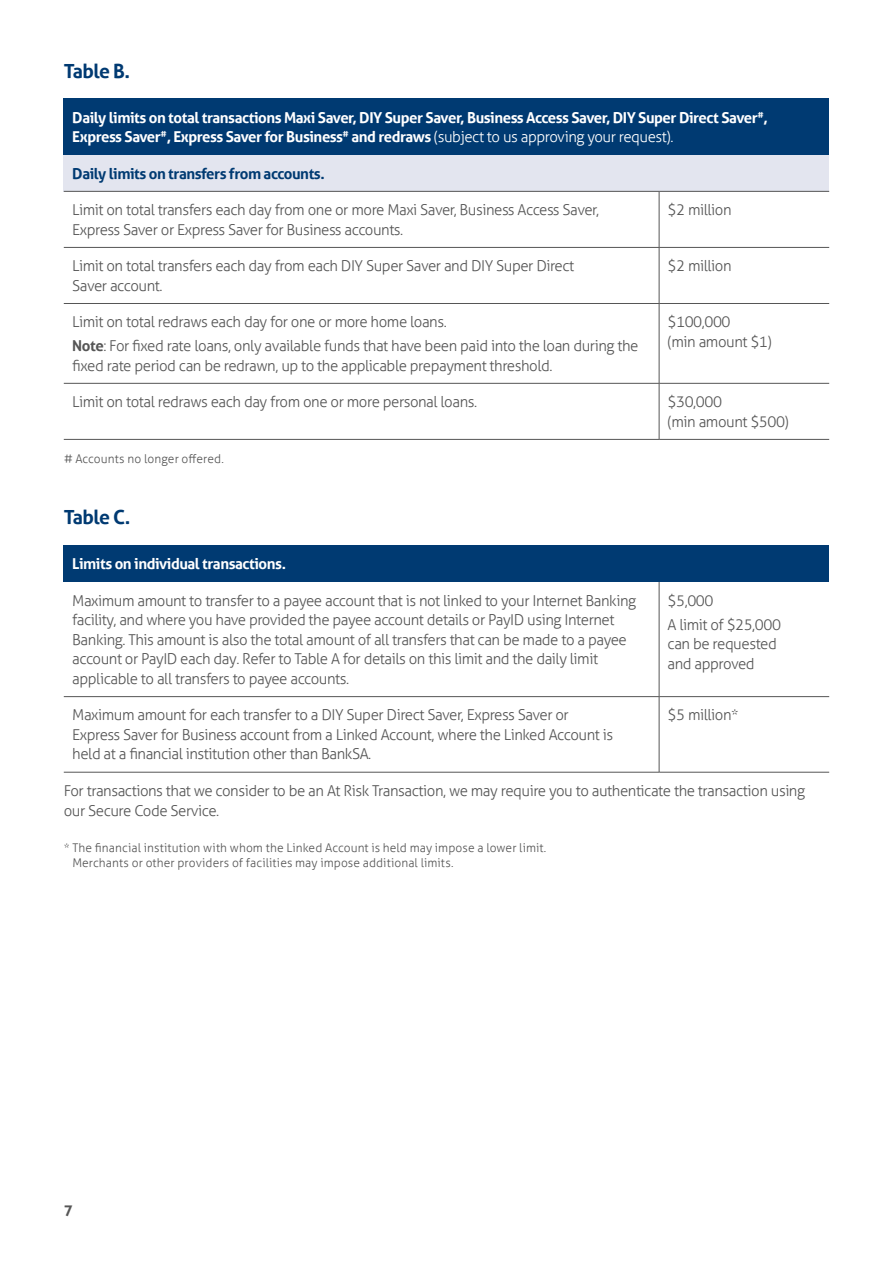
<style>
.page{position:relative;width:893px;height:1263px;background:#fff}
.page>*{position:absolute;margin:0;border:0;box-sizing:border-box;transform-origin:0 0}
.TH2{font:700 19.5px "Aller";letter-spacing:-.03em;color:#003a72}
.Table_Body{font:300 15px/19.5px "Aller";letter-spacing:-.03em;color:#565656}
.Table_Head{font:700 15px/19.5px "Aller";letter-spacing:-.03em;color:#fff}
.Table_Bold_Ocean{font:700 15px "Aller";letter-spacing:-.03em;color:#003a72}
.t1{font:700 15px "Aller";color:#565656}
.Footnotes{font:300 12px/15px "Aller";letter-spacing:.005em;color:#565656}
.s1{font-weight:300}
.s2{font-weight:700}
</style>
<div class="page">
<div style="left:64px;top:99px;width:765px;height:56px;background:#003a72"></div>
<div style="left:64px;top:155px;width:765px;height:36px;background:#e3e5ef"></div>
<hr style="left:64px;top:191px;width:595px;height:1px;background:#565656">
<hr style="left:659px;top:191px;width:170px;height:1px;background:#565656">
<hr style="left:659px;top:192px;width:1px;height:55px;background:#565656">
<hr style="left:64px;top:247px;width:595px;height:1px;background:#565656">
<hr style="left:659px;top:247px;width:170px;height:1px;background:#565656">
<hr style="left:659px;top:248px;width:1px;height:55px;background:#565656">
<hr style="left:64px;top:303px;width:595px;height:1px;background:#565656">
<hr style="left:659px;top:303px;width:170px;height:1px;background:#565656">
<hr style="left:659px;top:304px;width:1px;height:79px;background:#565656">
<hr style="left:64px;top:383px;width:595px;height:1px;background:#565656">
<hr style="left:659px;top:383px;width:170px;height:1px;background:#565656">
<hr style="left:659px;top:383px;width:1px;height:56px;background:#565656">
<hr style="left:64px;top:439px;width:595px;height:1px;background:#565656">
<hr style="left:659px;top:439px;width:170px;height:1px;background:#565656">
<div style="left:64px;top:545px;width:765px;height:37px;background:#003a72"></div>
<hr style="left:659px;top:582px;width:1px;height:114px;background:#565656">
<hr style="left:64px;top:696px;width:595px;height:1px;background:#565656">
<hr style="left:659px;top:696px;width:170px;height:1px;background:#565656">
<hr style="left:659px;top:697px;width:1px;height:75px;background:#565656">
<hr style="left:64px;top:772px;width:595px;height:1px;background:#565656">
<hr style="left:659px;top:772px;width:170px;height:1px;background:#565656">
<h3 class="TH2" style="left:64px;top:59px;width:68px">Table B.</h3>
<p class="Table_Head" style="left:72px;top:108px;width:697px">Daily limits on total transactions Maxi Saver, DIY Super Saver, Business Access Saver, DIY Super Direct Saver<sup>#</sup>,<br>Express Saver<sup>#</sup>, Express Saver for Business<sup>#</sup> and redraws <span class="s1">(subject to us approving your request).</span></p>
<p class="Table_Bold_Ocean" style="left:72px;top:164px;width:254px">Daily limits on transfers from accounts.</p>
<p class="Table_Body" style="left:72px;top:200px;width:528px">Limit on total transfers each day from one or more Maxi Saver, Business Access Saver,<br>Express Saver or Express Saver for Business accounts.</p>
<p class="Table_Body" style="left:668px;top:200px;width:65px">$2 million</p>
<p class="Table_Body" style="left:72px;top:256px;width:503px">Limit on total transfers each day from each DIY Super Saver and DIY Super Direct<br>Saver account.</p>
<p class="Table_Body" style="left:668px;top:256px;width:65px">$2 million</p>
<p class="Table_Body" style="left:72px;top:312px;width:376px">Limit on total redraws each day for one or more home loans.</p>
<p class="Table_Body" style="left:72px;top:336px;width:568px"><span class="s2">Note</span>: For fixed rate loans, only available funds that have been paid into the loan during the fixed rate period can be redrawn, up to the applicable prepayment threshold.</p>
<p class="Table_Body" style="left:668px;top:312px;width:106px">$100,000<br>(min amount $1)</p>
<p class="Table_Body" style="left:72px;top:392px;width:406px">Limit on total redraws each day from one or more personal loans.</p>
<p class="Table_Body" style="left:668px;top:392px;width:123px">$30,000<br>(min amount $500)</p>
<p class="Footnotes" style="left:64px;top:451px;width:162px"># Accounts no longer offered.</p>
<h3 class="TH2" style="left:64px;top:505px;width:68px">Table C.</h3>
<p class="Table_Head" style="left:72px;top:554px;width:215px">Limits on individual transactions.</p>
<p class="Table_Body" style="left:72px;top:591px;width:565px">Maximum amount to transfer to a payee account that is not linked to your Internet Banking facility, and where you have provided the payee account details or PayID using Internet Banking. This amount is also the total amount of all transfers that can be made to a payee account or PayID each day. Refer to Table A for details on this limit and the daily limit applicable to all transfers to payee accounts.</p>
<p class="Table_Body" style="left:668px;top:591px;width:47px">$5,000</p>
<p class="Table_Body" style="left:668px;top:614px;width:115px">A limit of $25,000 can be requested and approved</p>
<p class="Table_Body" style="left:72px;top:705px;width:542px">Maximum amount for each transfer to a DIY Super Direct Saver, Express Saver or<br>Express Saver for Business account from a Linked Account, where the Linked Account is held at a financial institution other than BankSA.</p>
<p class="Table_Body" style="left:668px;top:705px;width:72px">$5 million*</p>
<p class="Table_Body" style="left:64px;top:781px;width:743px">For transactions that we consider to be an At Risk Transaction, we may require you to authenticate the transaction using our Secure Code Service.</p>
<p class="Footnotes" style="left:72px;top:840px;width:475px;text-indent:-9px">* The financial institution with whom the Linked Account is held may impose a lower limit.<br>Merchants or other providers of facilities may impose additional limits.</p>
<p class="t1" style="left:64px;top:1201px;width:10px">7</p>
</div>
